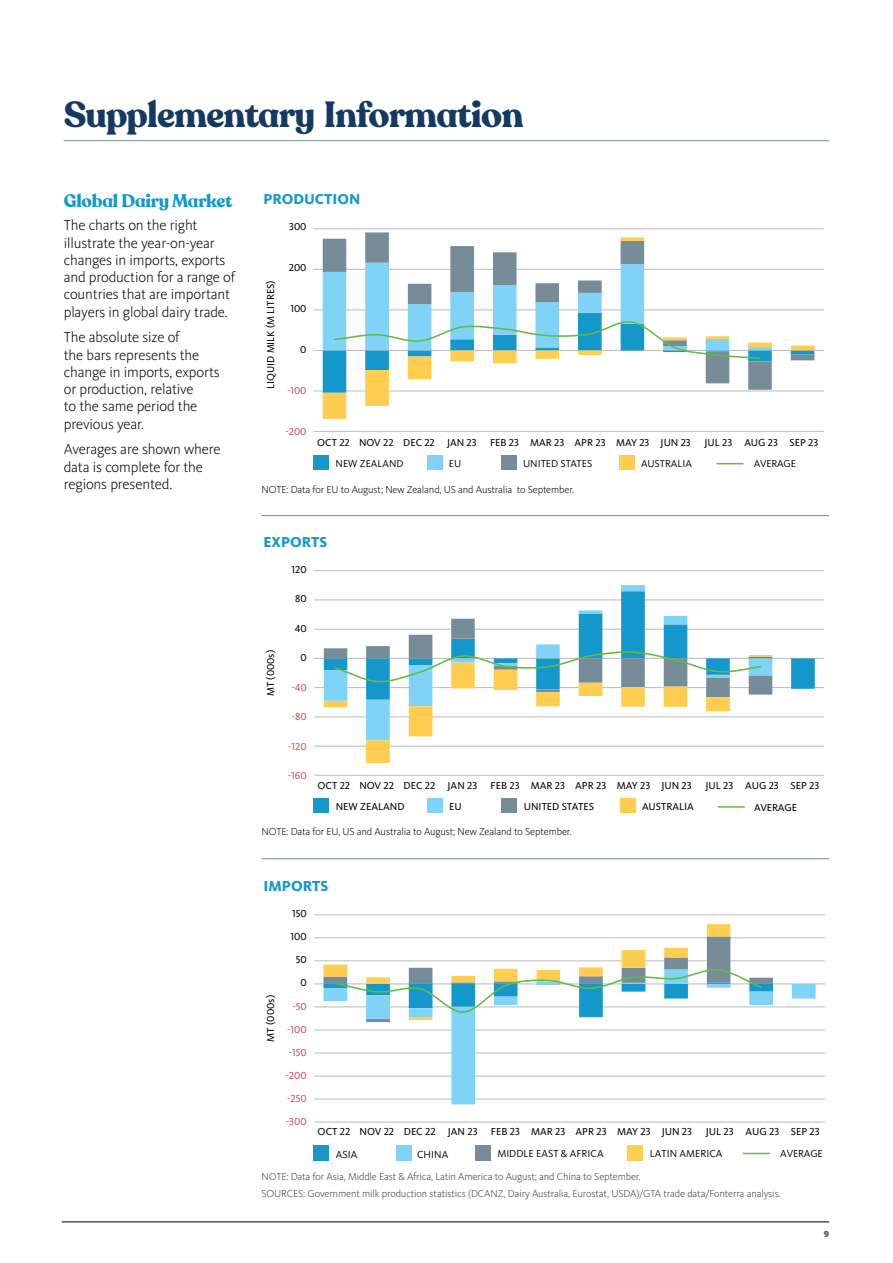
<style>
.page{position:relative;width:893px;height:1263px;background:#fff}
.page>*{position:absolute;margin:0;border:0;box-sizing:border-box;transform-origin:0 0}
.t1{font:700 36px "Recoleta Alt";letter-spacing:-.025em;color:#143a62}
.t2{font:700 18px "Recoleta Alt";letter-spacing:-.015em;color:#1498cb}
.t3{font:300 15px/17.2px "Kievit OT";letter-spacing:-.01em;color:#000}
.t4{font:800 15px "Kievit OT";color:#1798cb}
.t5{font:800 14.85px "Kievit OT";color:#1798cb}
.t6{font:300 10.5px/17.7px "Kievit OT";letter-spacing:-.01em;color:#413c3c}
.t7{font:300 10.5px "Kievit OT";letter-spacing:-.01em;color:#000}
.t8{font:10.5px "Kievit OT";color:#000}
.t9{font:10.5px "Kievit OT";color:#000}
.t10{font:10.5px "Kievit OT";color:#d44e5b}
.t11{font:10.35px "Kievit OT";color:#000}
.t12{font:10.35px "Kievit OT";color:#000}
.t13{font:10.35px "Kievit OT";color:#d44e5b}
.t14{font:900 9px "Kievit OT";color:#58595b}
</style>
<div class="page">
<div style="left:619px;top:455px;width:15px;height:15px;background:#ffce51"></div>
<div style="left:501px;top:455px;width:15px;height:15px;background:#768d99"></div>
<div style="left:427px;top:455px;width:15px;height:15px;background:#7ed3f7"></div>
<div style="left:313px;top:455px;width:16px;height:15px;background:#1798cb"></div>
<svg style="left:716px;top:463px;width:27px;height:1px"></svg>
<hr style="left:313px;top:431px;width:511px;height:1px;background:#bfbfbf">
<hr style="left:313px;top:391px;width:511px;height:1px;background:#bfbfbf">
<hr style="left:313px;top:350px;width:511px;height:1px;background:#bfbfbf">
<hr style="left:313px;top:310px;width:511px;height:1px;background:#bfbfbf">
<hr style="left:313px;top:269px;width:511px;height:1px;background:#bfbfbf">
<hr style="left:313px;top:228px;width:511px;height:1px;background:#bfbfbf">
<svg style="left:323px;top:237px;width:322px;height:182px"></svg>
<svg style="left:323px;top:263px;width:491px;height:130px"></svg>
<div style="left:620px;top:798px;width:15px;height:15px;background:#ffce51"></div>
<div style="left:501px;top:798px;width:16px;height:15px;background:#768d99"></div>
<div style="left:428px;top:798px;width:15px;height:15px;background:#7ed3f7"></div>
<div style="left:313px;top:798px;width:16px;height:15px;background:#1798cb"></div>
<hr style="left:314px;top:775px;width:510px;height:1px;background:#bfbfbf">
<hr style="left:314px;top:746px;width:510px;height:1px;background:#bfbfbf">
<hr style="left:314px;top:716px;width:510px;height:1px;background:#bfbfbf">
<hr style="left:314px;top:687px;width:510px;height:1px;background:#bfbfbf">
<hr style="left:314px;top:658px;width:510px;height:1px;background:#bfbfbf">
<hr style="left:314px;top:629px;width:510px;height:1px;background:#bfbfbf">
<hr style="left:314px;top:600px;width:510px;height:1px;background:#bfbfbf">
<hr style="left:314px;top:570px;width:510px;height:1px;background:#bfbfbf">
<svg style="left:772px;top:599px;width:43px;height:96px"></svg>
<svg style="left:324px;top:585px;width:448px;height:34px"></svg>
<svg style="left:324px;top:697px;width:448px;height:66px"></svg>
<svg style="left:324px;top:619px;width:448px;height:78px"></svg>
<hr style="left:718px;top:806px;width:27px;height:2px;background:#62bb46">
<div style="left:475px;top:1145px;width:15px;height:15px;background:#768d99"></div>
<div style="left:396px;top:1145px;width:16px;height:15px;background:#7ed3f7"></div>
<div style="left:314px;top:1145px;width:15px;height:15px;background:#1798cb"></div>
<div style="left:628px;top:1145px;width:15px;height:15px;background:#ffce51"></div>
<hr style="left:314px;top:1122px;width:511px;height:1px;background:#bfbfbf">
<hr style="left:314px;top:1099px;width:511px;height:1px;background:#bfbfbf">
<hr style="left:314px;top:1076px;width:511px;height:1px;background:#bfbfbf">
<hr style="left:314px;top:1053px;width:511px;height:1px;background:#bfbfbf">
<hr style="left:314px;top:1030px;width:511px;height:1px;background:#bfbfbf">
<hr style="left:314px;top:1006px;width:511px;height:1px;background:#bfbfbf">
<hr style="left:314px;top:984px;width:511px;height:1px;background:#bfbfbf">
<hr style="left:314px;top:960px;width:511px;height:1px;background:#bfbfbf">
<hr style="left:314px;top:937px;width:511px;height:1px;background:#bfbfbf">
<hr style="left:314px;top:914px;width:511px;height:1px;background:#bfbfbf">
<svg style="left:324px;top:983px;width:492px;height:121px"></svg>
<svg style="left:324px;top:924px;width:449px;height:98px"></svg>
<svg style="left:743px;top:1153px;width:27px;height:1px"></svg>
<hr style="left:62px;top:1221px;width:767px;height:1px;background:#000">
<hr style="left:64px;top:140px;width:765px;height:1px;background:#768d99">
<hr style="left:261px;top:515px;width:568px;height:1px;background:#768d99">
<hr style="left:261px;top:858px;width:568px;height:1px;background:#768d99">
<h1 class="t1" style="left:64px;top:92px;width:461px">Supplementary Information</h1>
<p class="t2" style="left:64px;top:189px;width:170px">Global Dairy Market</p>
<p class="t3" style="left:64px;top:217px;width:173px">The charts on the right illustrate the year-on-year changes in imports, exports and production for a range of countries that are important players in global dairy trade.</p>
<p class="t3" style="left:64px;top:329px;width:157px">The absolute size of<br>the bars represents the change in imports, exports or production, relative<br>to the same period the previous year.</p>
<p class="t3" style="left:64px;top:441px;width:158px">Averages are shown where data is complete for the regions presented.</p>
<p class="t5" style="left:263px;top:190px;width:98px">PRODUCTION</p>
<p class="t8" style="left:265px;top:389px;width:110px;rotate:-90deg">LIQUID MILK (M LITRES)</p>
<p class="t11" style="left:289px;top:221px;width:19px">300</p>
<p class="t11" style="left:289px;top:262px;width:19px">200</p>
<p class="t11" style="left:290px;top:303px;width:18px">100</p>
<p class="t11" style="left:300px;top:344px;width:8px">0</p>
<p class="t13" style="left:287px;top:385px;width:21px">-100</p>
<p class="t13" style="left:286px;top:426px;width:23px">-200</p>
<p class="t11" style="left:317px;top:436px;width:161px">OCT 22 NOV 22 DEC 22 JAN 23</p>
<p class="t11" style="left:490px;top:436px;width:202px">FEB 23 MAR 23 APR 23 MAY 23 JUN 23</p>
<p class="t11" style="left:705px;top:436px;width:115px">JUL 23 AUG 23 SEP 23</p>
<p class="t12" style="left:336px;top:457px;width:69px">NEW ZEALAND</p>
<p class="t12" style="left:449px;top:457px;width:14px">EU</p>
<p class="t12" style="left:523px;top:457px;width:71px">UNITED STATES</p>
<p class="t12" style="left:641px;top:458px;width:52px">AUSTRALIA</p>
<p class="t12" style="left:754px;top:458px;width:44px">AVERAGE</p>
<p class="t7" style="left:261px;top:483px;width:314px">NOTE: Data for EU to August; New Zealand, US and Australia to September.</p>
<p class="t5" style="left:263px;top:533px;width:65px">EXPORTS</p>
<p class="t11" style="left:292px;top:563px;width:17px">120</p>
<p class="t11" style="left:295px;top:593px;width:13px">80</p>
<p class="t8" style="left:265px;top:696px;width:47px;rotate:-90deg">MT (000s)</p>
<p class="t11" style="left:295px;top:622px;width:13px">40</p>
<p class="t11" style="left:300px;top:652px;width:8px">0</p>
<p class="t13" style="left:291px;top:681px;width:17px">-40</p>
<p class="t13" style="left:292px;top:711px;width:16px">-80</p>
<p class="t13" style="left:288px;top:740px;width:20px">-120</p>
<p class="t13" style="left:288px;top:770px;width:20px">-160</p>
<p class="t11" style="left:317px;top:779px;width:161px">OCT 22 NOV 22 DEC 22 JAN 23</p>
<p class="t11" style="left:491px;top:779px;width:203px">FEB 23 MAR 23 APR 23 MAY 23 JUN 23</p>
<p class="t11" style="left:705px;top:779px;width:115px">JUL 23 AUG 23 SEP 23</p>
<p class="t11" style="left:336px;top:801px;width:70px">NEW ZEALAND</p>
<p class="t11" style="left:449px;top:801px;width:14px">EU</p>
<p class="t11" style="left:524px;top:801px;width:72px">UNITED STATES</p>
<p class="t11" style="left:642px;top:801px;width:53px">AUSTRALIA</p>
<p class="t11" style="left:754px;top:801px;width:45px">AVERAGE</p>
<p class="t7" style="left:261px;top:826px;width:311px">NOTE: Data for EU, US and Australia to August; New Zealand to September.</p>
<p class="t4" style="left:263px;top:877px;width:66px">IMPORTS</p>
<p class="t8" style="left:292px;top:907px;width:16px">150</p>
<p class="t8" style="left:291px;top:931px;width:18px">100</p>
<p class="t8" style="left:296px;top:954px;width:13px">50</p>
<p class="t8" style="left:265px;top:1041px;width:48px;rotate:-90deg">MT (000s)</p>
<p class="t8" style="left:301px;top:977px;width:8px">0</p>
<p class="t10" style="left:292px;top:1000px;width:16px">-50</p>
<p class="t10" style="left:287px;top:1023px;width:21px">-100</p>
<p class="t10" style="left:289px;top:1046px;width:19px">-150</p>
<p class="t10" style="left:286px;top:1070px;width:23px">-200</p>
<p class="t10" style="left:287px;top:1093px;width:21px">-250</p>
<p class="t10" style="left:286px;top:1116px;width:22px">-300</p>
<p class="t8" style="left:318px;top:1126px;width:161px">OCT 22 NOV 22 DEC 22 JAN 23</p>
<p class="t8" style="left:491px;top:1126px;width:203px">FEB 23 MAR 23 APR 23 MAY 23 JUN 23</p>
<p class="t8" style="left:706px;top:1126px;width:115px">JUL 23 AUG 23 SEP 23</p>
<p class="t9" style="left:336px;top:1148px;width:23px">ASIA</p>
<p class="t9" style="left:417px;top:1148px;width:33px">CHINA</p>
<p class="t9" style="left:497px;top:1147px;width:108px">MIDDLE EAST &amp; AFRICA</p>
<p class="t9" style="left:650px;top:1147px;width:74px">LATIN AMERICA</p>
<p class="t9" style="left:780px;top:1147px;width:44px">AVERAGE</p>
<p class="t6" style="left:261px;top:1167px;width:521px">NOTE: Data for Asia, Middle East &amp; Africa, Latin America to August; and China to September.<br>SOURCES: Government milk production statistics (DCANZ, Dairy Australia, Eurostat, USDA)/GTA trade data/Fonterra analysis.</p>
<p class="t14" style="left:824px;top:1228px;width:7px">9</p>
</div>
